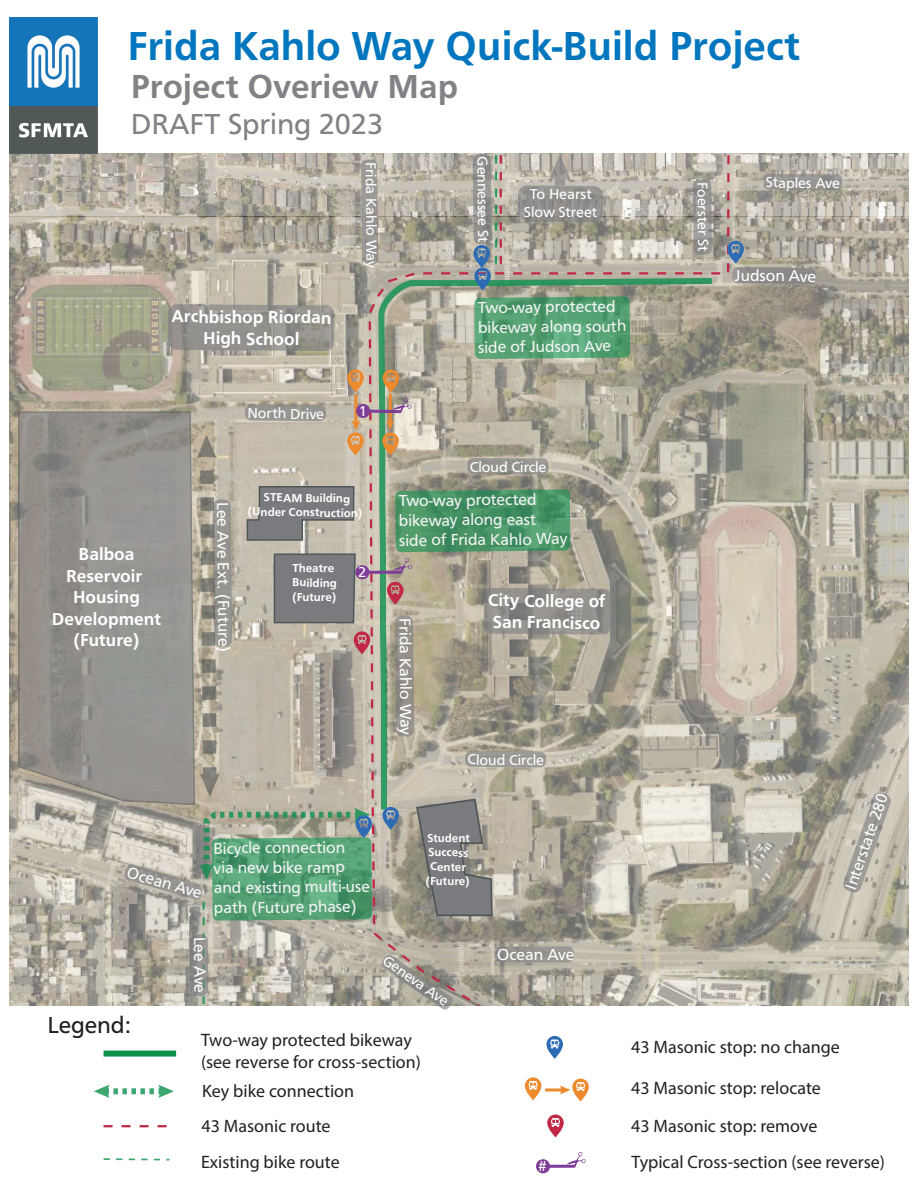
<style>
.page{position:relative;width:918px;height:1188px;background:#fff}
.page>*{position:absolute;margin:0;border:0;box-sizing:border-box;transform-origin:0 0}
.t1{font:700 42px "Graphein Pro";color:#0076be}
.t2{font:700 34.5px "Graphein Pro";color:#808285}
.t3{font:30px "Graphein Pro";color:#808285}
.t4{font:24px "Graphein Pro";color:#231f20}
.t5{font:18px/21.6px "Myriad Pro";color:#231f20}
.t6{font:700 18px/21.6px "Graphein Pro";letter-spacing:-.01em;color:#fff;text-align:center}
.t7{font:16.5px/19.8px "Graphein Pro";color:#f2f3f4}
.t8{font:16.5px "Graphein Pro";letter-spacing:-.01em;color:#fff}
.t9{font:15px/18px "Graphein Pro";letter-spacing:-.01em;color:#fff;text-align:center}
.t10{font:700 12px/14.4px "Graphein Pro";color:#fff;text-align:center}
</style>
<div class="page">
<svg style="left:104px;top:1125px;width:63px;height:2px"></svg>
<svg style="left:546px;top:1036px;width:17px;height:23px"></svg>
<hr style="left:545px;top:1165px;width:30px;height:3px;background:#7e3e98">
<svg style="left:567px;top:1152px;width:19px;height:15px"></svg>
<div style="left:536px;top:1159px;width:14px;height:14px;background:#7e3e98;border-radius:50%"></div>
<img style="left:9px;top:216px;width:900px;height:789px">
<img style="left:9px;top:153px;width:900px;height:63px">
<svg style="left:367px;top:153px;width:364px;height:854px;background:#aeaa9b"></svg>
<div style="left:495px;top:946px;width:79px;height:17px;background:linear-gradient(to right,#8e8b88,#9c9994);border-radius:6px"></div>
<svg style="left:395px;top:616px;width:19px;height:121px;background:#949089"></svg>
<svg style="left:465px;top:751px;width:81px;height:16px"></svg>
<svg style="left:693px;top:179px;width:19px;height:76px"></svg>
<svg style="left:764px;top:174px;width:78px;height:16px"></svg>
<svg style="left:361px;top:160px;width:17px;height:105px;background:#9b9995"></svg>
<svg style="left:468px;top:458px;width:80px;height:17px"></svg>
<svg style="left:484px;top:588px;width:127px;height:47px;background:#908e8a"></svg>
<svg style="left:168px;top:304px;width:166px;height:47px;background:#94928e"></svg>
<svg style="left:381px;top:955px;width:72px;height:55px;background:#a8a39a"></svg>
<svg style="left:843px;top:792px;width:48px;height:101px;background:#b4b0a6"></svg>
<svg style="left:245px;top:405px;width:81px;height:16px"></svg>
<svg style="left:94px;top:1085px;width:80px;height:13px"></svg>
<div style="left:104px;top:1051px;width:72px;height:6px;background:#0e914e"></div>
<svg style="left:395px;top:489px;width:175px;height:63px;background:#4a9366"></svg>
<svg style="left:474px;top:296px;width:156px;height:63px;background:#57a173"></svg>
<svg style="left:518px;top:154px;width:85px;height:68px;background:#a5a19c"></svg>
<svg style="left:273px;top:553px;width:84px;height:71px;background:#7a7b7e"></svg>
<svg style="left:246px;top:485px;width:109px;height:57px;background:#8b8b89"></svg>
<svg style="left:415px;top:798px;width:79px;height:119px;background:#858482"></svg>
<svg style="left:18px;top:411px;width:177px;height:394px;background:#95928e"></svg>
<svg style="left:197px;top:435px;width:35px;height:362px;background:#a8a396"></svg>
<svg style="left:473px;top:154px;width:29px;height:136px;background:#919696"></svg>
<svg style="left:727px;top:241px;width:89px;height:43px;background:#9c9b96"></svg>
<svg style="left:382px;top:807px;width:17px;height:23px"></svg>
<svg style="left:124px;top:808px;width:248px;height:197px;background:#96aa95"></svg>
<svg style="left:354px;top:631px;width:16px;height:23px"></svg>
<svg style="left:387px;top:582px;width:17px;height:23px"></svg>
<svg style="left:547px;top:1114px;width:17px;height:23px"></svg>
<svg style="left:525px;top:1077px;width:16px;height:23px"></svg>
<hr style="left:545px;top:1088px;width:18px;height:3px;background:#ed8a2e">
<svg style="left:560px;top:1079px;width:29px;height:22px"></svg>
<img style="left:9px;top:18px;width:89px;height:136px">
<svg style="left:104px;top:1158px;width:65px;height:3px"></svg>
<div style="left:355px;top:565px;width:14px;height:14px;background:#7e3e98;border-radius:50%"></div>
<hr style="left:364px;top:571px;width:38px;height:3px;background:#7e3e98">
<svg style="left:393px;top:558px;width:20px;height:15px"></svg>
<svg style="left:347px;top:369px;width:66px;height:86px;background:#bfac8e"></svg>
<div style="left:356px;top:404px;width:14px;height:14px;background:#7e3e98;border-radius:50%"></div>
<h1 class="t1" style="left:128px;top:22px;width:674px">Frida Kahlo Way Quick-Build Project</h1>
<h2 class="t2" style="left:131px;top:67px;width:329px">Project Overiew Map</h2>
<h3 class="t3" style="left:131px;top:107px;width:254px">DRAFT Spring 2023</h3>
<p class="t6" style="left:171px;top:306px;width:162px">Archbishop Riordan<br>High School</p>
<p class="t9" style="left:379px;top:162px;width:108px;rotate:89deg">Frida Kahlo Way</p>
<p class="t9" style="left:491px;top:156px;width:87px;rotate:89deg">Gennessee St</p>
<p class="t9" style="left:524px;top:185px;width:75px">To Hearst<br>Slow Street</p>
<p class="t7" style="left:477px;top:298px;width:150px;rotate:-1deg">Two-way protected bikeway along south side of Judson Ave</p>
<p class="t6" style="left:52px;top:543px;width:111px">Balboa<br>Reservoir<br>Housing<br>Development (Future)</p>
<p class="t9" style="left:247px;top:405px;width:78px">North Drive</p>
<p class="t9" style="left:359px;top:402px;width:10px">1</p>
<p class="t8" style="left:231px;top:502px;width:152px;rotate:89deg">Lee Ave Ext. (Future)</p>
<p class="t10" style="left:248px;top:490px;width:116px;rotate:1deg">STEAM Building (Under Construction)</p>
<p class="t10" style="left:293px;top:561px;width:46px;text-align:left;rotate:1deg">Theatre<br>Building (Future)</p>
<p class="t9" style="left:358px;top:563px;width:10px">2</p>
<p class="t9" style="left:470px;top:458px;width:78px">Cloud Circle</p>
<p class="t7" style="left:398px;top:491px;width:170px;rotate:-1deg">Two-way protected bikeway along east side of Frida Kahlo Way</p>
<p class="t8" style="left:414px;top:618px;width:118px;rotate:89deg">Frida Kahlo Way</p>
<p class="t6" style="left:488px;top:590px;width:119px;text-align:left">City College of<br>San Francisco</p>
<p class="t9" style="left:467px;top:751px;width:78px">Cloud Circle</p>
<p class="t8" style="left:130px;top:863px;width:79px;rotate:16deg">Ocean Ave</p>
<p class="t7" style="left:213px;top:839px;width:158px;rotate:-1deg">Bicycle connection<br>via new bike ramp and existing multi-use path (Future phase)</p>
<p class="t10" style="left:427px;top:830px;width:45px;rotate:1deg">Student<br>Success<br>Center (Future)</p>
<p class="t8" style="left:209px;top:936px;width:58px;rotate:89deg">Lee Ave</p>
<p class="t9" style="left:389px;top:951px;width:79px;rotate:35deg">Geneva Ave</p>
<p class="t8" style="left:497px;top:945px;width:79px">Ocean Ave</p>
<p class="t9" style="left:711px;top:182px;width:71px;rotate:89deg">Foerster St</p>
<p class="t9" style="left:766px;top:174px;width:76px">Staples Ave</p>
<p class="t8" style="left:735px;top:266px;width:83px">Judson Ave</p>
<p class="t8" style="left:841px;top:886px;width:102px;rotate:-71deg">Interstate 280</p>
<h3 class="t4" style="left:47px;top:1011px;width:85px">Legend:</h3>
<p class="t5" style="left:201px;top:1029px;width:221px">Two-way protected bikeway (see reverse for cross-section)</p>
<p class="t5" style="left:202px;top:1080px;width:153px">Key bike connection</p>
<p class="t5" style="left:202px;top:1115px;width:131px">43 Masonic route</p>
<p class="t5" style="left:631px;top:1036px;width:210px">43 Masonic stop: no change</p>
<p class="t5" style="left:631px;top:1069px;width:191px;line-height:38.1px">43 Masonic stop: relocate<br>43 Masonic stop: remove</p>
<p class="t5" style="left:201px;top:1151px;width:140px">Existing bike route</p>
<p class="t9" style="left:539px;top:1157px;width:10px">#</p>
<p class="t5" style="left:631px;top:1151px;width:255px">Typical Cross-section (see reverse)</p>
</div>
